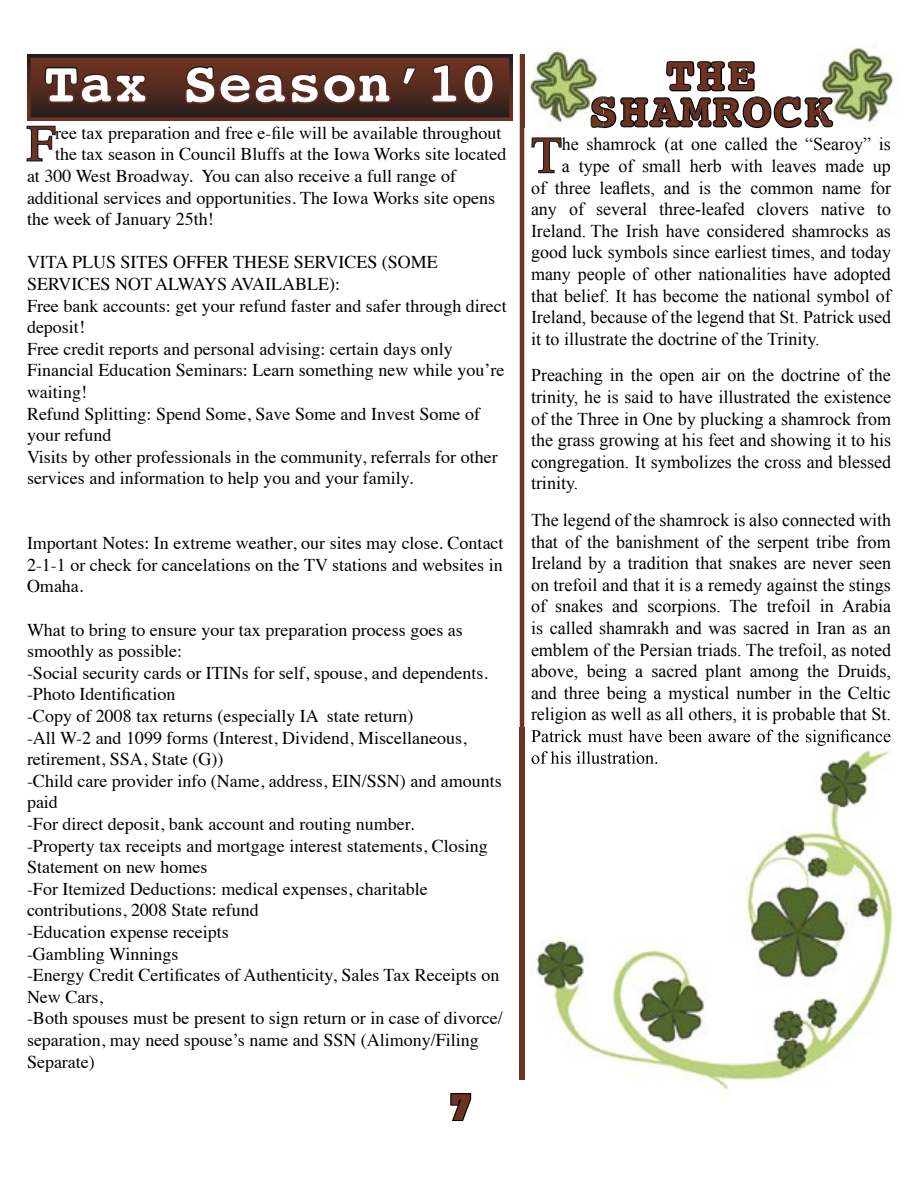
<style>
.page{position:relative;width:918px;height:1188px;background:#fff}
.page>*{position:absolute;margin:0;border:0;box-sizing:border-box;transform-origin:0 0}
.t1{font:700 57px "Courier";letter-spacing:.01em;color:#fff}
.t2{font:50.55px "Times";color:#6c3222}
.t3{font:50.55px "Times New Roman";color:#6c3222}
.t4{font:700 48px/36px "Courier";letter-spacing:.04em;color:#6c3222;text-align:center}
.t5{font:700 30px "Aardvark";color:#6c3222}
.t6{font:18px/21.6px "Times";color:#000}
.t7{font:18px/21.6px "Times New Roman";color:#000;text-align:justify}
</style>
<div class="page">
<div style="left:29px;top:56px;width:482px;height:63px;background:linear-gradient(to bottom,#783523,#291e1c)"></div>
<svg style="left:27px;top:56px;width:4px;height:63px"></svg>
<svg style="left:29px;top:117px;width:482px;height:4px;fill:#6c3222"></svg>
<svg style="left:509px;top:56px;width:4px;height:63px"></svg>
<svg style="left:29px;top:54px;width:482px;height:4px"></svg>
<svg style="left:450px;top:1093px;width:22px;height:28px"></svg>
<svg style="left:42px;top:54px;width:107px;height:52px"></svg>
<svg style="left:183px;top:54px;width:210px;height:52px"></svg>
<svg style="left:401px;top:57px;width:17px;height:31px"></svg>
<svg style="left:429px;top:61px;width:66px;height:44px"></svg>
<svg style="left:26px;top:119px;width:31px;height:43px"></svg>
<hr style="left:520px;top:54px;width:4px;height:673px;background:#6c3222">
<svg style="left:603px;top:61px;width:204px;height:67px"></svg>
<svg style="left:531px;top:137px;width:31px;height:36px"></svg>
<img style="left:807px;top:45px;width:87px;height:83px">
<img style="left:817px;top:97px;width:16px;height:30px">
<img style="left:817px;top:98px;width:15px;height:29px">
<img style="left:524px;top:49px;width:74px;height:79px">
<img style="left:523px;top:54px;width:1px;height:74px">
<img style="left:591px;top:96px;width:12px;height:32px">
<img style="left:592px;top:98px;width:11px;height:29px">
<img style="left:519px;top:727px;width:377px;height:364px">
<img style="left:520px;top:727px;width:4px;height:353px">
<img style="left:531px;top:730px;width:360px;height:16px">
<img style="left:532px;top:751px;width:126px;height:13px">
<h1 class="t1" style="left:44px;top:38px;width:453px">Tax Season’10</h1>
<h2 class="t2" style="left:27px;top:96px;width:30px">F</h2>
<p class="t6" style="left:55px;top:120px;width:448px">ree tax preparation and free e-file will be available throughout</p>
<p class="t6" style="left:55px;top:142px;width:453px">the tax season in Council Bluffs at the Iowa Works site located</p>
<p class="t6" style="left:27px;top:164px;width:430px">at 300 West Broadway. You can also receive a full range of</p>
<p class="t6" style="left:27px;top:185px;width:470px">additional services and opportunities. The Iowa Works site opens</p>
<p class="t6" style="left:27px;top:207px;width:188px">the week of January 25th!</p>
<p class="t6" style="left:27px;top:250px;width:481px">VITA PLUS SITES OFFER THESE SERVICES (SOME SERVICES NOT ALWAYS AVAILABLE):<br>Free bank accounts: get your refund faster and safer through direct deposit!<br>Free credit reports and personal advising: certain days only Financial Education Seminars: Learn something new while you’re waiting!<br>Refund Splitting: Spend Some, Save Some and Invest Some of your refund<br>Visits by other professionals in the community, referrals for other services and information to help you and your family.</p>
<p class="t6" style="left:27px;top:531px;width:478px;text-align:justify">Important Notes: In extreme weather, our sites may close. Contact 2-1-1 or check for cancelations on the TV stations and websites in Omaha.</p>
<p class="t6" style="left:27px;top:617px;width:477px">What to bring to ensure your tax preparation process goes as smoothly as possible:<br>-Social security cards or ITINs for self, spouse, and dependents. -Photo Identification<br>-Copy of 2008 tax returns (especially IA state return)<br>-All W-2 and 1099 forms (Interest, Dividend, Miscellaneous, retirement, SSA, State (G))<br>-Child care provider info (Name, address, EIN/SSN) and amounts paid<br>-For direct deposit, bank account and routing number.<br>-Property tax receipts and mortgage interest statements, Closing Statement on new homes<br>-For Itemized Deductions: medical expenses, charitable contributions, 2008 State refund<br>-Education expense receipts<br>-Gambling Winnings<br>-Energy Credit Certificates of Authenticity, Sales Tax Receipts on New Cars,<br>-Both spouses must be present to sign return or in case of divorce/ separation, may need spouse’s name and SSN (Alimony/Filing Separate)</p>
<h3 class="t5" style="left:451px;top:1082px;width:21px">7</h3>
<h3 class="t4" style="left:589px;top:55px;width:245px">THE<br>SHAMROCK</h3>
<h2 class="t3" style="left:531px;top:126px;width:32px">T</h2>
<p class="t7" style="left:562px;top:133px;width:331px">he shamrock (at one called the “Searoy” is</p>
<p class="t7" style="left:562px;top:155px;width:331px">a type of small herb with leaves made up</p>
<p class="t7" style="left:531px;top:177px;width:362px">of three leaflets, and is the common name for</p>
<p class="t7" style="left:531px;top:198px;width:361px">any of several three-leafed clovers native to</p>
<p class="t7" style="left:531px;top:220px;width:362px">Ireland. The Irish have considered shamrocks as</p>
<p class="t7" style="left:531px;top:241px;width:361px">good luck symbols since earliest times, and today</p>
<p class="t7" style="left:531px;top:263px;width:361px">many people of other nationalities have adopted</p>
<p class="t7" style="left:531px;top:285px;width:361px">that belief. It has become the national symbol of</p>
<p class="t7" style="left:531px;top:306px;width:362px">Ireland, because of the legend that St. Patrick used</p>
<p class="t7" style="left:531px;top:328px;width:290px">it to illustrate the doctrine of the Trinity.</p>
<p class="t7" style="left:531px;top:364px;width:362px">Preaching in the open air on the doctrine of the trinity, he is said to have illustrated the existence of the Three in One by plucking a shamrock from the grass growing at his feet and showing it to his congregation. It symbolizes the cross and blessed trinity.</p>
<p class="t7" style="left:531px;top:509px;width:362px">The legend of the shamrock is also connected with that of the banishment of the serpent tribe from Ireland by a tradition that snakes are never seen on trefoil and that it is a remedy against the stings of snakes and scorpions. The trefoil in Arabia is called shamrakh and was sacred in Iran as an emblem of the Persian triads. The trefoil, as noted above, being a sacred plant among the Druids, and three being a mystical number in the Celtic religion as well as all others, it is probable that St.</p>
</div>
